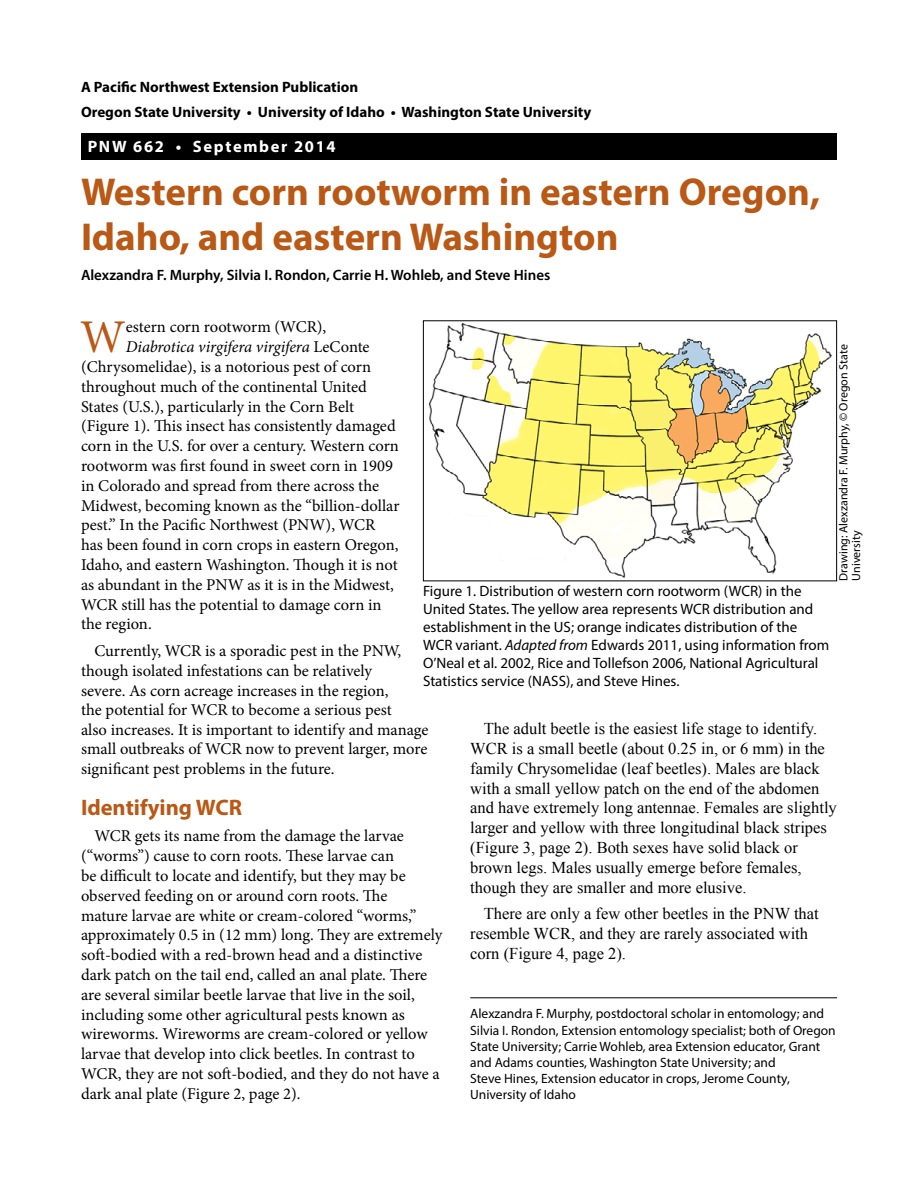
<style>
.page{position:relative;width:918px;height:1188px;background:#fff}
.page>*{position:absolute;margin:0;border:0;box-sizing:border-box;transform-origin:0 0}
.Body_first{font:46.95px "Minion Pro";color:#b95915}
.t1{font:700 39px/45px "Myriad Pro";color:#b95915}
.Subhead_1{font:700 22.5px "Myriad Pro";color:#b95915}
.Body_text{font:16.5px/19.8px "Minion Pro";color:#000}
.Body_first-2{font:16.5px "Minion Pro";letter-spacing:-.005em;color:#000}
.Body_text-2{font:16.5px/19.8px "Times New Roman";color:#000}
.Body_first-3{font:italic 16.5px "Minion Pro";letter-spacing:-.01em;color:#000}
.Pub_number{font:700 16.5px "Myriad Pro";letter-spacing:.1em;color:#fff}
.t2{font:15px/18px "Myriad Pro";color:#000}
.PNW_header{font:700 15px "Myriad Pro";color:#000}
.t3{font:600 15px "Myriad Pro";color:#000}
.Author_affiliations{font:13.5px/16.2px "Myriad Pro";color:#000}
.t4{font:12px/12.8px "Myriad Pro";color:#000}
.s1{font-style:normal}
.s2{font-style:italic}
</style>
<div class="page">
<div style="left:81px;top:133px;width:756px;height:27px;background:#000"></div>
<img style="left:428px;top:323px;width:404px;height:255px">
<div style="left:423px;top:320px;width:414px;height:261px;border:1px solid #000"></div>
<hr style="left:470px;top:997px;width:367px;height:1px;background:#000">
<p class="PNW_header" style="left:81px;top:77px;width:279px">A Pacific Northwest Extension Publication</p>
<p class="PNW_header" style="left:81px;top:102px;width:512px">Oregon State University • University of Idaho • Washington State University</p>
<p class="Pub_number" style="left:88px;top:136px;width:249px">PNW 662 • September 2014</p>
<h1 class="t1" style="left:81px;top:168px;width:741px">Western corn rootworm in eastern Oregon,<br>Idaho, and eastern Washington</h1>
<p class="t3" style="left:81px;top:265px;width:471px">Alexzandra F. Murphy, Silvia I. Rondon, Carrie H. Wohleb, and Steve Hines</p>
<p class="Body_first" style="left:80px;top:306px;width:47px">W</p>
<p class="Body_first-2" style="left:126px;top:316px;width:202px">estern corn rootworm (WCR),</p>
<p class="Body_first-3" style="left:126px;top:336px;width:245px">Diabrotica virgifera virgifera <span class="s1">LeConte</span></p>
<p class="Body_first-2" style="left:81px;top:356px;width:292px">(Chrysomelidae), is a notorious pest of corn</p>
<p class="Body_first-2" style="left:81px;top:375px;width:287px">throughout much of the continental United</p>
<p class="Body_first-2" style="left:81px;top:395px;width:275px">States (U.S.), particularly in the Corn Belt</p>
<p class="Body_first-2" style="left:81px;top:415px;width:316px">(Figure 1). This insect has consistently damaged</p>
<p class="Body_first-2" style="left:81px;top:435px;width:319px">corn in the U.S. for over a century. Western corn</p>
<p class="Body_first-2" style="left:81px;top:455px;width:314px">rootworm was first found in sweet corn in 1909</p>
<p class="Body_first-2" style="left:81px;top:474px;width:300px">in Colorado and spread from there across the</p>
<p class="Body_first-2" style="left:81px;top:494px;width:320px">Midwest, becoming known as the “billion-dollar</p>
<p class="Body_first-2" style="left:81px;top:514px;width:296px">pest.” In the Pacific Northwest (PNW), WCR</p>
<p class="Body_first-2" style="left:81px;top:534px;width:319px">has been found in corn crops in eastern Oregon,</p>
<p class="Body_first-2" style="left:81px;top:554px;width:318px">Idaho, and eastern Washington. Though it is not</p>
<p class="Body_first-2" style="left:81px;top:573px;width:314px">as abundant in the PNW as it is in the Midwest,</p>
<p class="Body_first-2" style="left:81px;top:593px;width:302px">WCR still has the potential to damage corn in</p>
<p class="Body_first-2" style="left:81px;top:613px;width:72px">the region.</p>
<p class="Body_text" style="left:81px;top:641px;width:322px;text-indent:14px">Currently, WCR is a sporadic pest in the PNW, though isolated infestations can be relatively severe. As corn acreage increases in the region, the potential for WCR to become a serious pest</p>
<p class="t2" style="left:423px;top:582px;width:408px">Figure 1. Distribution of western corn rootworm (WCR) in the United States. The yellow area represents WCR distribution and establishment in the US; orange indicates distribution of the WCR variant. <span class="s2">Adapted from</span> Edwards 2011, using information from O’Neal et al. 2002, Rice and Tollefson 2006, National Agricultural Statistics service (NASS), and Steve Hines.</p>
<p class="t4" style="left:837px;top:580px;width:238px;rotate:-90deg">Drawing: Alexzandra F. Murphy, © Oregon State<br>University</p>
<p class="Body_text" style="left:81px;top:720px;width:349px;text-align:justify">also increases. It is important to identify and manage small outbreaks of WCR now to prevent larger, more significant pest problems in the future.</p>
<h2 class="Subhead_1" style="left:81px;top:793px;width:163px">Identifying WCR</h2>
<p class="Body_text" style="left:81px;top:826px;width:363px;text-indent:14px">WCR gets its name from the damage the larvae (“worms”) cause to corn roots. These larvae can<br>be difficult to locate and identify, but they may be observed feeding on or around corn roots. The<br>mature larvae are white or cream-colored “worms,” approximately 0.5 in (12 mm) long. They are extremely soft-bodied with a red-brown head and a distinctive dark patch on the tail end, called an anal plate. There are several similar beetle larvae that live in the soil, including some other agricultural pests known as wireworms. Wireworms are cream-colored or yellow larvae that develop into click beetles. In contrast to WCR, they are not soft-bodied, and they do not have a dark anal plate (Figure 2, page 2).</p>
<p class="Body_text-2" style="left:470px;top:718px;width:368px;text-indent:14px">The adult beetle is the easiest life stage to identify.<br>WCR is a small beetle (about 0.25 in, or 6 mm) in the family Chrysomelidae (leaf beetles). Males are black with a small yellow patch on the end of the abdomen and have extremely long antennae. Females are slightly larger and yellow with three longitudinal black stripes (Figure 3, page 2). Both sexes have solid black or brown legs. Males usually emerge before females, though they are smaller and more elusive.</p>
<p class="Body_text-2" style="left:470px;top:903px;width:350px;text-indent:14px">There are only a few other beetles in the PNW that resemble WCR, and they are rarely associated with corn (Figure 4, page 2).</p>
<p class="Author_affiliations" style="left:470px;top:1006px;width:367px">Alexzandra F. Murphy, postdoctoral scholar in entomology; and Silvia I. Rondon, Extension entomology specialist; both of Oregon State University; Carrie Wohleb, area Extension educator, Grant and Adams counties, Washington State University; and<br>Steve Hines, Extension educator in crops, Jerome County, University of Idaho</p>
</div>
